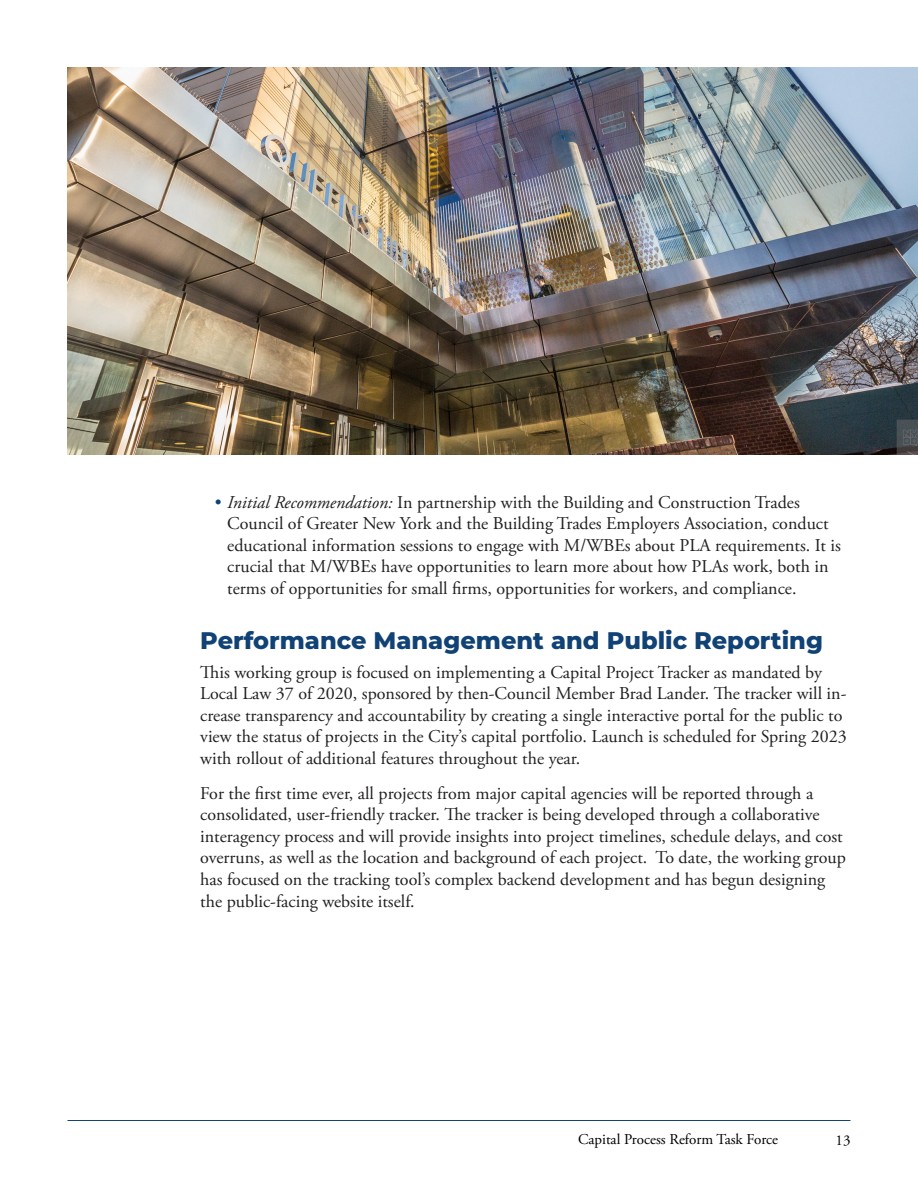
<style>
.page{position:relative;width:918px;height:1188px;background:#fff}
.page>*{position:absolute;margin:0;border:0;box-sizing:border-box;transform-origin:0 0}
.Subhead{font:800 24px "Montserrat";color:#114276}
.Copy{font:18px/21.6px "Adobe Garamond Pro";color:#231f20}
.t1{font:15px "Adobe Garamond Pro";color:#000}
.s1{font-style:italic;color:#114276}
.s2{font-style:italic}
</style>
<div class="page">
<hr style="left:68px;top:1120px;width:782px;height:1px;background:#164277">
<img style="left:68px;top:68px;width:850px;height:386px">
<p class="Copy" style="left:227px;top:492px;width:615px;text-indent:-14px"><span class="s1">•</span> <span class="s2">Initial Recommendation:</span> In partnership with the Building and Construction Trades Council of Greater New York and the Building Trades Employers Association, conduct educational information sessions to engage with M/WBEs about PLA requirements. It is crucial that M/WBEs have opportunities to learn more about how PLAs work, both in terms of opportunities for small firms, opportunities for workers, and compliance.</p>
<p class="Subhead" style="left:200px;top:623px;width:624px">Performance Management and Public Reporting</p>
<p class="Copy" style="left:200px;top:662px;width:648px">This working group is focused on implementing a Capital Project Tracker as mandated by Local Law 37 of 2020, sponsored by then-Council Member Brad Lander. The tracker will in&shy;crease transparency and accountability by creating a single interactive portal for the public to view the status of projects in the City’s capital portfolio. Launch is scheduled for Spring 2023 with rollout of additional features throughout the year.</p>
<p class="Copy" style="left:200px;top:783px;width:647px">For the first time ever, all projects from major capital agencies will be reported through a consolidated, user-friendly tracker. The tracker is being developed through a collaborative interagency process and will provide insights into project timelines, schedule delays, and cost overruns, as well as the location and background of each project. To date, the working group has focused on the tracking tool’s complex backend development and has begun designing the public-facing website itself.</p>
<p class="t1" style="left:578px;top:1130px;width:202px">Capital Process Reform Task Force</p>
<p class="t1" style="left:836px;top:1131px;width:16px">13</p>
</div>
